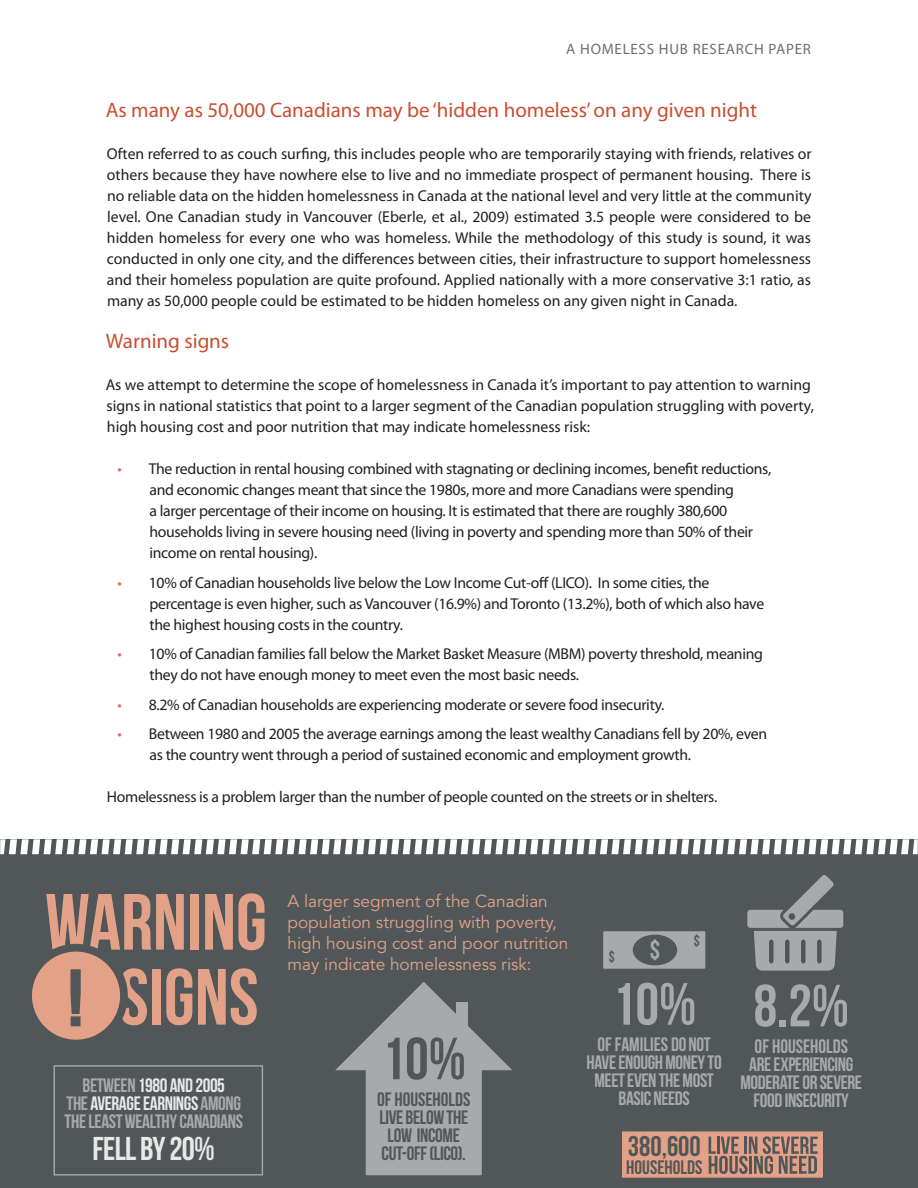
<style>
.page{position:relative;width:918px;height:1188px;background:#fff}
.page>*{position:absolute;margin:0;border:0;box-sizing:border-box;transform-origin:0 0}
.t1{font:79.5px/75px "Bebas Neue";color:#e3a288;text-align:right}
.t2{font:79.35px "Bebas Neue";color:#515758}
.t3{font:59.4px "Bebas Neue";color:#a7a9ac}
.t4{font:59.4px "Bebas Neue";color:#515758}
.t5{font:33px "Bebas Neue";letter-spacing:-.02em;color:#e7e8e8}
.t6{font:28.5px "Bebas Neue";color:#515758}
.t7{font:26.4px "Bebas Neue";color:#a7a9ac}
.t8{font:21px "Myriad Pro";color:#c84f32}
.t9{font:19.5px/18px "Bebas Neue";letter-spacing:-.02em;color:#a7a9ac;text-align:center}
.t10{font:19.5px/18px "Bebas Neue";letter-spacing:-.02em;color:#515758;text-align:center}
.t11{font:19.5px "Bebas Neue";color:#515758}
.t12{font:17.25px/21px "Avenir";color:#e3a288}
.t13{font:15.75px/21px "Myriad Pro";letter-spacing:-.02em;color:#231f20}
.t14{font:15.75px/21px "Myriad Pro";color:#231f20}
.t15{font:15.3px "Bebas Neue";color:#515758}
.t16{font:15px "Myriad Pro";letter-spacing:.05em;color:#6d6f71}
.s1{color:#d46f4f}
.s2{color:#e7e8e8}
</style>
<div class="page">
<div style="left:0;top:839px;width:918px;height:349px;background:#515758"></div>
<div style="left:28px;top:948px;width:96px;height:96px;background:#e3a288;border-radius:50%"></div>
<div style="left:24px;top:944px;width:104px;height:103px;border:8px solid #515758;border-radius:50%"></div>
<svg style="left:70px;top:969px;width:11px;height:58px"></svg>
<svg style="left:0;top:839px;width:918px;height:15px"></svg>
<div style="left:366px;top:1059px;width:116px;height:116px;background:#a7a9ac"></div>
<svg style="left:335px;top:982px;width:177px;height:88px"></svg>
<div style="left:457px;top:1002px;width:11px;height:31px;background:#a7a9ac"></div>
<div style="left:603px;top:931px;width:102px;height:38px;background:#a7a9ac"></div>
<div style="left:633px;top:935px;width:44px;height:30px;background:#515758;border-radius:50%"></div>
<div style="left:54px;top:1065px;width:209px;height:111px;border:1px solid #a7a9ac"></div>
<svg style="left:747px;top:875px;width:96px;height:96px"></svg>
<div style="left:618px;top:1128px;width:209px;height:54px;background:#e3a288"></div>
<div style="left:614px;top:1124px;width:217px;height:61px;border:8px solid #515758"></div>
<svg style="left:708px;top:1136px;width:110px;height:38px"></svg>
<p class="t16" style="left:566px;top:39px;width:246px">A HOMELESS HUB RESEARCH PAPER</p>
<h3 class="t8" style="left:106px;top:97px;width:653px">As many as 50,000 Canadians may be ‘hidden homeless’ on any given night</h3>
<p class="t13" style="left:107px;top:143px;width:706px;text-align:justify">Often referred to as couch surfing, this includes people who are temporarily staying with friends, relatives or others because they have nowhere else to live and no immediate prospect of permanent housing. There is no reliable data on the hidden homelessness in Canada at the national level and very little at the community level. One Canadian study in Vancouver (Eberle, et al., 2009) estimated 3.5 people were considered to be hidden homeless for every one who was homeless. While the methodology of this study is sound, it was conducted in only one city, and the differences between cities, their infrastructure to support homelessness and their homeless population are quite profound. Applied nationally with a more conservative 3:1 ratio, as many as 50,000 people could be estimated to be hidden homeless on any given night in Canada.</p>
<h3 class="t8" style="left:106px;top:328px;width:125px">Warning signs</h3>
<p class="t14" style="left:106px;top:374px;width:710px">As we attempt to determine the scope of homelessness in Canada it’s important to pay attention to warning signs in national statistics that point to a larger segment of the Canadian population struggling with poverty, high housing cost and poor nutrition that may indicate homelessness risk:</p>
<p class="t13" style="left:149px;top:458px;width:623px;text-indent:-32px"><span class="s1">•</span> The reduction in rental housing combined with stagnating or declining incomes, benefit reductions, and economic changes meant that since the 1980s, more and more Canadians were spending<br>a larger percentage of their income on housing. It is estimated that there are roughly 380,600 households living in severe housing need (living in poverty and spending more than 50% of their income on rental housing).</p>
<p class="t13" style="left:150px;top:572px;width:616px;text-indent:-32px"><span class="s1">•</span> 10% of Canadian households live below the Low Income Cut-off (LICO). In some cities, the percentage is even higher, such as Vancouver (16.9%) and Toronto (13.2%), both of which also have the highest housing costs in the country.</p>
<p class="t13" style="left:150px;top:643px;width:615px;text-indent:-32px"><span class="s1">•</span> 10% of Canadian families fall below the Market Basket Measure (MBM) poverty threshold, meaning they do not have enough money to meet even the most basic needs.</p>
<p class="t13" style="left:118px;top:694px;width:548px"><span class="s1">•</span> 8.2% of Canadian households are experiencing moderate or severe food insecurity.</p>
<p class="t13" style="left:149px;top:723px;width:619px;text-indent:-32px"><span class="s1">•</span> Between 1980 and 2005 the average earnings among the least wealthy Canadians fell by 20%, even as the country went through a period of sustained economic and employment growth.</p>
<p class="t13" style="left:107px;top:786px;width:612px">Homelessness is a problem larger than the number of people counted on the streets or in shelters.</p>
<h1 class="t1" style="left:45px;top:884px;width:223px">WARNING<br>SIGNS</h1>
<p class="t12" style="left:288px;top:891px;width:282px">A larger segment of the Canadian population struggling with poverty, high housing cost and poor nutrition may indicate homelessness risk:</p>
<p class="t15" style="left:609px;top:948px;width:8px">$</p>
<h3 class="t7" style="left:650px;top:935px;width:12px">$</h3>
<p class="t15" style="left:694px;top:932px;width:8px">$</p>
<h3 class="t3" style="left:612px;top:972px;width:86px">10%</h3>
<p class="t9" style="left:587px;top:1035px;width:137px">OF FAMILIES DO NOT<br>HAVE ENOUGH MONEY TO<br>MEET EVEN THE MOST<br>BASIC NEEDS</p>
<h2 class="t2" style="left:68px;top:955px;width:17px">!</h2>
<h3 class="t4" style="left:382px;top:1026px;width:86px">10%</h3>
<p class="t10" style="left:377px;top:1090px;width:95px">OF HOUSEHOLDS<br>LIVE BELOW THE<br>LOW INCOME<br>CUT-OFF (LICO).</p>
<p class="t9" style="left:65px;top:1076px;width:180px">BETWEEN <span class="s2">1980 AND 2005<br></span>THE <span class="s2">AVERAGE EARNINGS</span> AMONG<br>THE LEAST WEALTHY CANADIANS</p>
<h3 class="t5" style="left:93px;top:1130px;width:124px">FELL BY 20%</h3>
<h3 class="t6" style="left:628px;top:1131px;width:75px">380,600</h3>
<p class="t11" style="left:626px;top:1157px;width:78px">HOUSEHOLDS</p>
<h3 class="t3" style="left:754px;top:973px;width:97px">8.2%</h3>
<p class="t9" style="left:741px;top:1037px;width:123px">OF HOUSEHOLDS<br>ARE EXPERIENCING<br>MODERATE OR SEVERE<br>FOOD INSECURITY</p>
</div>
